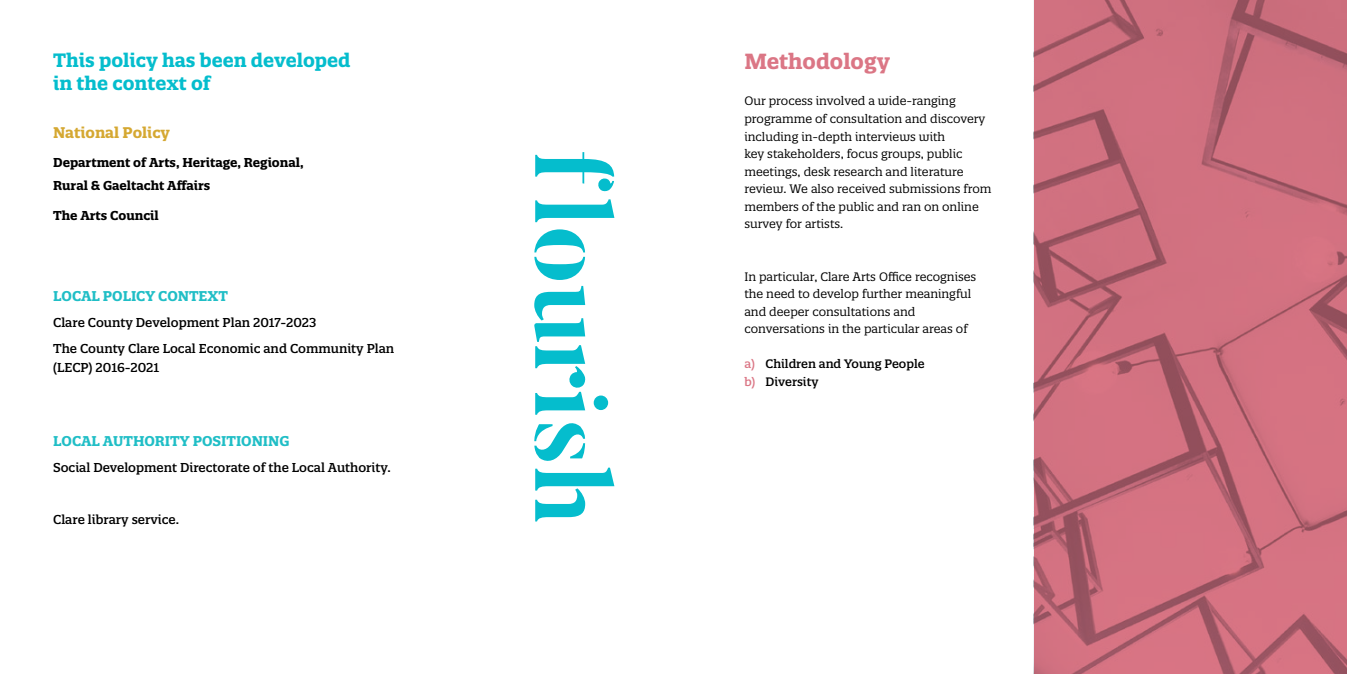
<style>
.page{position:relative;width:1347px;height:674px;background:#fff}
.page>*{position:absolute;margin:0;border:0;box-sizing:border-box;transform-origin:0 0}
.t1{font:700 106.12px "Butler Stencil";color:#05bdcd}
.t2{font:700 21.25px "Quatro Slab";color:#db7685}
.t3{font:700 18.75px/22.5px "Quatro Slab";color:#05bdcd}
.t4{font:700 15px "Quatro Slab";color:#d5a832}
.t5{font:700 13.75px "Quatro Slab";color:#20bec6}
.t6{font:500 12.5px/25.9px "Quatro Slab";color:#000}
.t7{font:700 12.5px/22.5px "Quatro Slab";color:#000}
.t8{font:11.88px/17.5px "Quatro Slab";color:#000}
.t9{font:500 11.88px/17.5px "Quatro Slab";color:#000}
.s1{color:#db7685}
</style>
<div class="page">
<img style="left:1033px;top:0;width:313px;height:673px">
<h3 class="t3" style="left:53px;top:49px;width:299px">This policy has been developed in the context of</h3>
<p class="t4" style="left:53px;top:123px;width:118px">National Policy</p>
<p class="t7" style="left:53px;top:151px;width:252px">Department of Arts, Heritage, Regional,<br>Rural &amp; Gaeltacht Affairs</p>
<p class="t7" style="left:53px;top:204px;width:107px">The Arts Council</p>
<p class="t5" style="left:53px;top:287px;width:176px">LOCAL POLICY CONTEXT</p>
<p class="t6" style="left:53px;top:309px;width:342px">Clare County Development Plan 2017-2023<br>The County Clare Local Economic and Community Plan</p>
<p class="t6" style="left:53px;top:354px;width:107px">(LECP) 2016-2021</p>
<p class="t5" style="left:53px;top:432px;width:238px">LOCAL AUTHORITY POSITIONING</p>
<p class="t6" style="left:53px;top:454px;width:339px">Social Development Directorate of the Local Authority.</p>
<p class="t6" style="left:53px;top:506px;width:127px">Clare library service.</p>
<h1 class="t1" style="left:640px;top:151px;width:373px;rotate:90deg">flourish</h1>
<h2 class="t2" style="left:744px;top:48px;width:147px">Methodology</h2>
<p class="t8" style="left:744px;top:92px;width:249px">Our process involved a wide-ranging programme of consultation and discovery including in-depth interviews with<br>key stakeholders, focus groups, public meetings, desk research and literature review. We also received submissions from members of the public and ran on online survey for artists.</p>
<p class="t8" style="left:744px;top:267px;width:233px">In particular, Clare Arts Office recognises the need to develop further meaningful and deeper consultations and conversations in the particular areas of</p>
<p class="t9" style="left:744px;top:355px;width:182px"><span class="s1">a)</span> Children and Young People <span class="s1">b)</span> Diversity</p>
</div>
